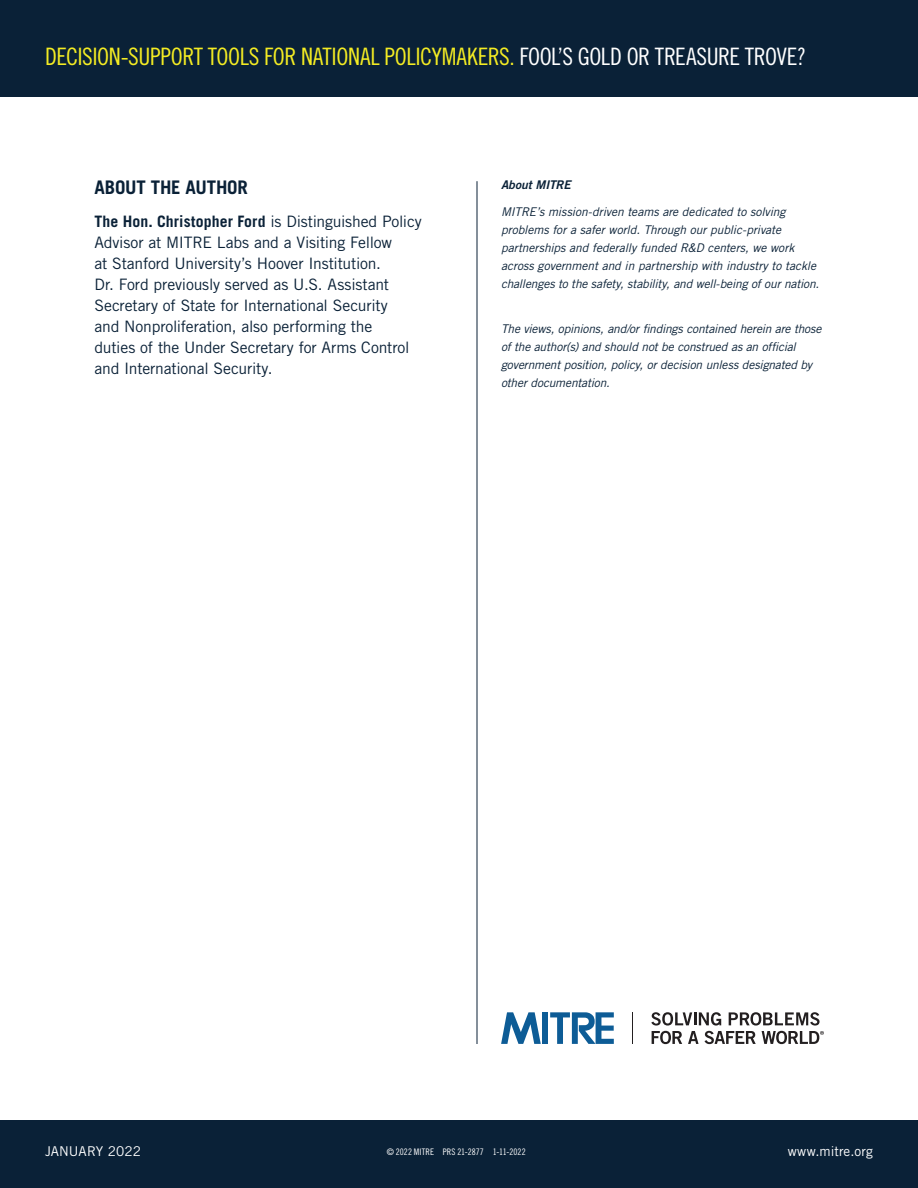
<style>
.page{position:relative;width:918px;height:1188px;background:#fff}
.page>*{position:absolute;margin:0;border:0;box-sizing:border-box;transform-origin:0 0}
.t1{font:24px "Trade Gothic LT Pro Cn 18";letter-spacing:-.015em;color:#f4ec23}
.t2{font:700 18.75px "Trade Gothic LT Pro";letter-spacing:-.01em;color:#0a2137}
.t3{font:15.75px/21px "Trade Gothic LT Pro";letter-spacing:-.01em;color:#0a2137}
.t4{font:13.5px "Trade Gothic LT Pro";letter-spacing:.005em;color:#fff}
.t5{font:italic 12px/18px "Trade Gothic LT Pro";letter-spacing:-.01em;color:#0a2137}
.t6{font:12px "Trade Gothic LT Pro Bd 2 Obl";letter-spacing:-.005em;color:#0a2137}
.t7{font:9px "Trade Gothic LT Pro Cn 18";letter-spacing:.01em;color:#fff}
.s1{color:#fff}
.s2{font-weight:700}
</style>
<div class="page">
<div style="left:0;top:1120px;width:918px;height:68px;background:#0a2137"></div>
<div style="left:0;top:0;width:918px;height:97px;background:#0a2137"></div>
<hr style="left:477px;top:181px;width:1px;height:863px;background:#0a2137">
<svg style="left:651px;top:1012px;width:173px;height:32px"></svg>
<hr style="left:632px;top:1012px;width:1px;height:32px;background:#231f20">
<svg style="left:501px;top:1012px;width:40px;height:32px"></svg>
<div style="left:542px;top:1012px;width:6px;height:32px;background:#0d5c96"></div>
<svg style="left:550px;top:1012px;width:64px;height:32px"></svg>
<h1 class="t1" style="left:45px;top:43px;width:763px">DECISION-SUPPORT TOOLS FOR NATIONAL POLICYMAKERS. <span class="s1">FOOL’S GOLD OR TREASURE TROVE?</span></h1>
<h2 class="t2" style="left:94px;top:175px;width:155px">ABOUT THE AUTHOR</h2>
<p class="t3" style="left:94px;top:210px;width:329px"><span class="s2">The Hon. Christopher Ford</span> is Distinguished Policy Advisor at MITRE Labs and a Visiting Fellow<br>at Stanford University’s Hoover Institution.<br>Dr. Ford previously served as U.S. Assistant Secretary of State for International Security<br>and Nonproliferation, also performing the<br>duties of the Under Secretary for Arms Control and International Security.</p>
<p class="t6" style="left:501px;top:177px;width:71px">About MITRE</p>
<p class="t5" style="left:501px;top:203px;width:320px">MITRE’s mission-driven teams are dedicated to solving problems for a safer world. Through our public-private partnerships and federally funded R&amp;D centers, we work across government and in partnership with industry to tackle challenges to the safety, stability, and well-being of our nation.</p>
<p class="t5" style="left:501px;top:320px;width:322px">The views, opinions, and/or findings contained herein are those of the author(s) and should not be construed as an official government position, policy, or decision unless designated by other documentation.</p>
<p class="t4" style="left:45px;top:1143px;width:98px">JANUARY 2022</p>
<p class="t7" style="left:387px;top:1147px;width:140px">© 2022 MITRE PRS 21-2877 1-11-2022</p>
<p class="t4" style="left:788px;top:1143px;width:87px">www.mitre.org</p>
</div>
